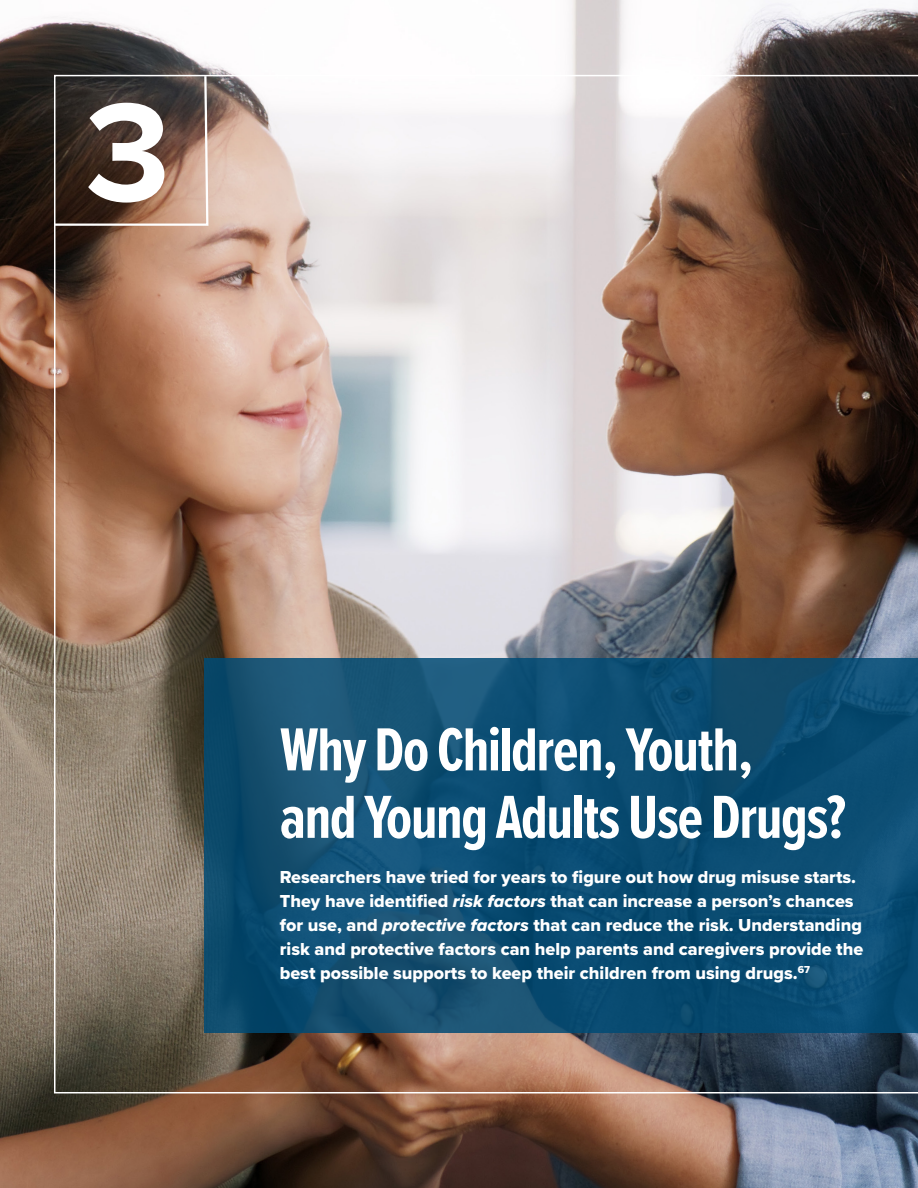
<style>
.page{position:relative;width:918px;height:1188px;background:#fff}
.page>*{position:absolute;margin:0;border:0;box-sizing:border-box;transform-origin:0 0}
.t1{font:700 144.9px "Proxima Nova";color:#fff}
.t2{font:700 63px/67.5px "Proxima Nova Ex Cn";letter-spacing:-.02em;color:#fff}
.t3{font:18px/24px "Proxima Nova Extrabld";color:#fff}
.s1{font-family:"Proxima Nova Extrabld It"}
</style>
<div class="page">
<img style="left:0;top:0;width:918px;height:1188px">
<svg style="left:52px;top:74px;width:158px;height:153px;background:#5f4b41"></svg>
<svg style="left:205px;top:658px;width:713px;height:375px;background:#0e4d72"></svg>
<h2 class="t1" style="left:85px;top:44px;width:87px">3</h2>
<h2 class="t2" style="left:280px;top:714px;width:568px">Why Do Children, Youth,<br>and Young Adults Use Drugs?</h2>
<p class="t3" style="left:280px;top:865px;width:585px">Researchers have tried for years to figure out how drug misuse starts.<br>They have identified <span class="s1">risk factors</span> that can increase a person’s chances for use, and <span class="s1">protective factors</span> that can reduce the risk. Understanding risk and protective factors can help parents and caregivers provide the best possible supports to keep their children from using drugs.<sup>67</sup></p>
</div>
